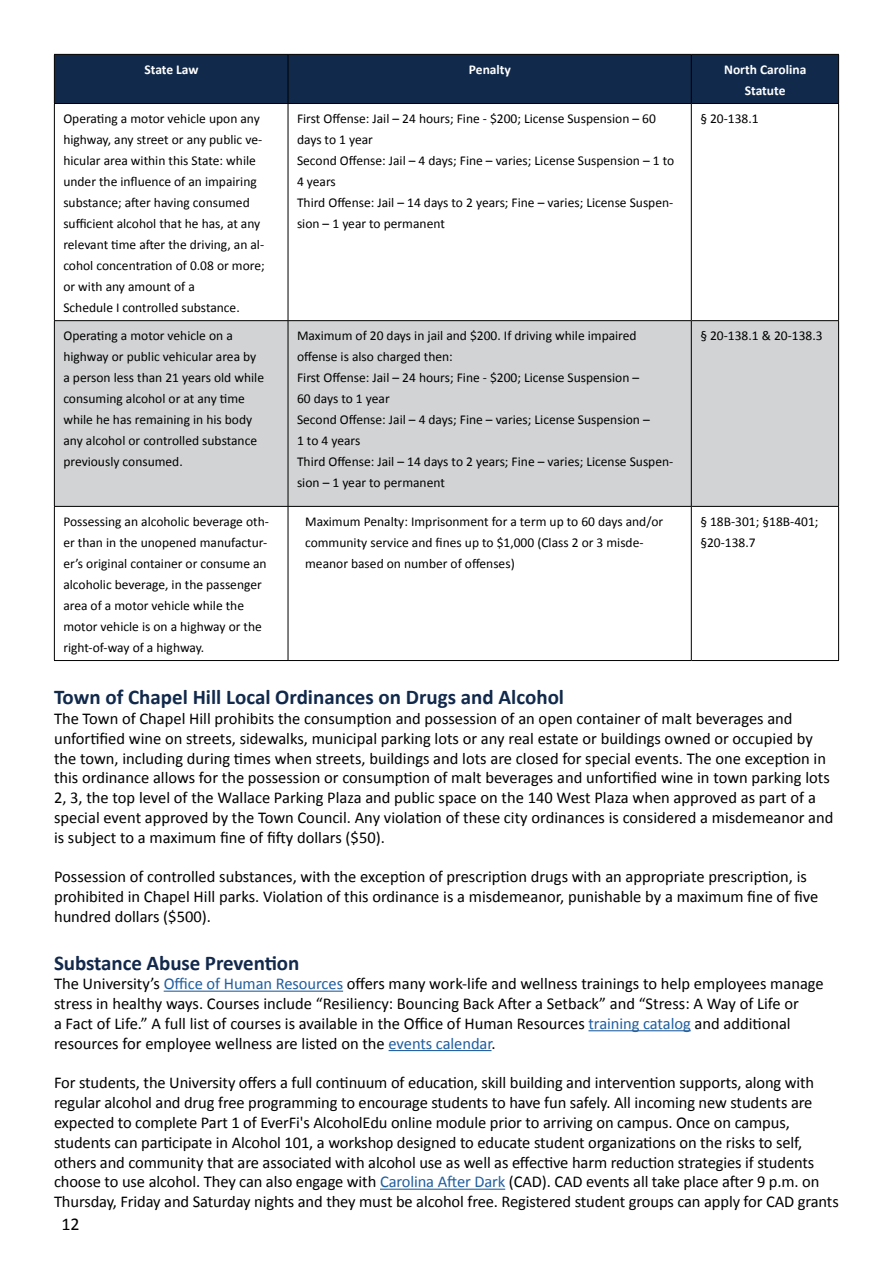
<style>
.page{position:relative;width:893px;height:1263px;background:#fff}
.page>*{position:absolute;margin:0;border:0;box-sizing:border-box;transform-origin:0 0}
.heading_2{font:700 21px "Calibri";color:#11294b}
.heading_4{font:700 21px "Calibri";letter-spacing:-.005em;color:#13294b}
.t1{font:18px "Calibri";color:#000}
.Body_Text{font:16.5px/19.8px "Calibri";letter-spacing:-.005em;color:#000}
.Table_Paragraph{font:13.5px/21px "Calibri";color:#000}
.Table_Paragraph-2{font:700 13.5px "Calibri";color:#fff}
.s1{color:#215e9e}
</style>
<div class="page">
<hr style="left:164px;top:991px;width:179px;height:1px;background:#215e9e">
<hr style="left:588px;top:1030px;width:103px;height:1px;background:#215e9e">
<hr style="left:389px;top:1050px;width:103px;height:1px;background:#215e9e">
<hr style="left:380px;top:1189px;width:125px;height:1px;background:#215e9e">
<div style="left:55px;top:55px;width:783px;height:48px;background:#11294b"></div>
<div style="left:55px;top:321px;width:783px;height:185px;background:#d1d3d4"></div>
<hr style="left:54px;top:54px;width:234px;height:1px;background:#000">
<hr style="left:288px;top:54px;width:403px;height:1px;background:#000">
<hr style="left:691px;top:54px;width:148px;height:1px;background:#000">
<hr style="left:54px;top:103px;width:234px;height:1px;background:#000">
<hr style="left:288px;top:103px;width:403px;height:1px;background:#000">
<hr style="left:691px;top:103px;width:148px;height:1px;background:#000">
<hr style="left:54px;top:320px;width:234px;height:1px;background:#000">
<hr style="left:288px;top:320px;width:403px;height:1px;background:#000">
<hr style="left:691px;top:320px;width:148px;height:1px;background:#000">
<hr style="left:54px;top:506px;width:234px;height:1px;background:#000">
<hr style="left:288px;top:506px;width:403px;height:1px;background:#000">
<hr style="left:691px;top:506px;width:148px;height:1px;background:#000">
<hr style="left:54px;top:660px;width:234px;height:1px;background:#000">
<hr style="left:288px;top:660px;width:403px;height:1px;background:#000">
<hr style="left:691px;top:660px;width:148px;height:1px;background:#000">
<hr style="left:54px;top:55px;width:1px;height:48px;background:#000">
<hr style="left:54px;top:104px;width:1px;height:216px;background:#000">
<hr style="left:54px;top:321px;width:1px;height:185px;background:#000">
<hr style="left:54px;top:507px;width:1px;height:153px;background:#000">
<hr style="left:288px;top:55px;width:1px;height:48px;background:#000">
<hr style="left:691px;top:55px;width:1px;height:48px;background:#000">
<hr style="left:838px;top:55px;width:1px;height:48px;background:#000">
<hr style="left:288px;top:104px;width:1px;height:216px;background:#000">
<hr style="left:691px;top:104px;width:1px;height:216px;background:#000">
<hr style="left:838px;top:104px;width:1px;height:216px;background:#000">
<hr style="left:288px;top:321px;width:1px;height:185px;background:#000">
<hr style="left:691px;top:321px;width:1px;height:185px;background:#000">
<hr style="left:838px;top:321px;width:1px;height:185px;background:#000">
<hr style="left:288px;top:507px;width:1px;height:153px;background:#000">
<hr style="left:691px;top:507px;width:1px;height:153px;background:#000">
<hr style="left:838px;top:507px;width:1px;height:153px;background:#000">
<p class="Table_Paragraph-2" style="left:144px;top:59px;width:56px">State Law</p>
<p class="Table_Paragraph-2" style="left:469px;top:59px;width:44px">Penalty</p>
<p class="Table_Paragraph-2" style="left:724px;top:59px;width:84px">North Carolina</p>
<p class="Table_Paragraph-2" style="left:745px;top:80px;width:42px">Statute</p>
<p class="Table_Paragraph" style="left:63px;top:107px;width:203px">Operating a motor vehicle upon any highway, any street or any public ve&shy;hicular area within this State: while under the influence of an impairing substance; after having consumed sufficient alcohol that he has, at any relevant time after the driving, an al&shy;cohol concentration of 0.08 or more; or with any amount of a</p>
<p class="Table_Paragraph" style="left:63px;top:296px;width:178px">Schedule I controlled substance.</p>
<p class="Table_Paragraph" style="left:297px;top:107px;width:360px">First Offense: Jail – 24 hours; Fine - $200; License Suspension – 60 days to 1 year</p>
<p class="Table_Paragraph" style="left:297px;top:149px;width:379px">Second Offense: Jail – 4 days; Fine – varies; License Suspension – 1 to<br>4 years</p>
<p class="Table_Paragraph" style="left:297px;top:191px;width:378px">Third Offense: Jail – 14 days to 2 years; Fine – varies; License Suspen&shy;sion – 1 year to permanent</p>
<p class="Table_Paragraph" style="left:700px;top:107px;width:60px">§ 20-138.1</p>
<p class="Table_Paragraph" style="left:63px;top:324px;width:202px">Operating a motor vehicle on a highway or public vehicular area by a person less than 21 years old while consuming alcohol or at any time while he has remaining in his body any alcohol or controlled substance previously consumed.</p>
<p class="Table_Paragraph" style="left:297px;top:325px;width:341px">Maximum of 20 days in jail and $200. If driving while impaired offense is also charged then:</p>
<p class="Table_Paragraph" style="left:297px;top:367px;width:344px">First Offense: Jail – 24 hours; Fine - $200; License Suspension –<br>60 days to 1 year</p>
<p class="Table_Paragraph" style="left:297px;top:409px;width:354px">Second Offense: Jail – 4 days; Fine – varies; License Suspension –<br>1 to 4 years</p>
<p class="Table_Paragraph" style="left:297px;top:451px;width:378px">Third Offense: Jail – 14 days to 2 years; Fine – varies; License Suspen&shy;sion – 1 year to permanent</p>
<p class="Table_Paragraph" style="left:700px;top:325px;width:124px">§ 20-138.1 &amp; 20-138.3</p>
<p class="Table_Paragraph" style="left:63px;top:510px;width:207px">Possessing an alcoholic beverage oth&shy;er than in the unopened manufactur&shy;er’s original container or consume an alcoholic beverage, in the passenger area of a motor vehicle while the motor vehicle is on a highway or the</p>
<p class="Table_Paragraph" style="left:63px;top:636px;width:142px">right-of-way of a highway.</p>
<p class="Table_Paragraph" style="left:305px;top:510px;width:360px">Maximum Penalty: Imprisonment for a term up to 60 days and/or community service and fines up to $1,000 (Class 2 or 3 misde&shy;meanor based on number of offenses)</p>
<p class="Table_Paragraph" style="left:700px;top:510px;width:120px">§ 18B-301; §18B-401;</p>
<p class="Table_Paragraph" style="left:700px;top:531px;width:57px">§20-138.7</p>
<p class="heading_2" style="left:54px;top:682px;width:512px">Town of Chapel Hill Local Ordinances on Drugs and Alcohol</p>
<p class="Body_Text" style="left:54px;top:708px;width:781px">The Town of Chapel Hill prohibits the consumption and possession of an open container of malt beverages and unfortified wine on streets, sidewalks, municipal parking lots or any real estate or buildings owned or occupied by the town, including during times when streets, buildings and lots are closed for special events. The one exception in this ordinance allows for the possession or consumption of malt beverages and unfortified wine in town parking lots 2, 3, the top level of the Wallace Parking Plaza and public space on the 140 West Plaza when approved as part of a special event approved by the Town Council. Any violation of these city ordinances is considered a misdemeanor and is subject to a maximum fine of fifty dollars ($50).</p>
<p class="Body_Text" style="left:54px;top:867px;width:766px">Possession of controlled substances, with the exception of prescription drugs with an appropriate prescription, is prohibited in Chapel Hill parks. Violation of this ordinance is a misdemeanor, punishable by a maximum fine of five hundred dollars ($500).</p>
<p class="heading_4" style="left:54px;top:948px;width:247px">Substance Abuse Prevention</p>
<p class="Body_Text" style="left:54px;top:973px;width:771px">The University’s <span class="s1">Office of Human Resources</span> offers many work-life and wellness trainings to help employees manage stress in healthy ways. Courses include “Resiliency: Bouncing Back After a Setback” and “Stress: A Way of Life or<br>a Fact of Life.” A full list of courses is available in the Office of Human Resources <span class="s1">training catalog</span> and additional resources for employee wellness are listed on the <span class="s1">events calendar</span>.</p>
<p class="Body_Text" style="left:54px;top:1072px;width:786px">For students, the University offers a full continuum of education, skill building and intervention supports, along with regular alcohol and drug free programming to encourage students to have fun safely. All incoming new students are expected to complete Part 1 of EverFi's AlcoholEdu online module prior to arriving on campus. Once on campus, students can participate in Alcohol 101, a workshop designed to educate student organizations on the risks to self, others and community that are associated with alcohol use as well as effective harm reduction strategies if students choose to use alcohol. They can also engage with <span class="s1">Carolina After Dark</span> (CAD). CAD events all take place after 9 p.m. on Thursday, Friday and Saturday nights and they must be alcohol free. Registered student groups can apply for CAD grants</p>
<p class="t1" style="left:62px;top:1211px;width:20px">12</p>
</div>
